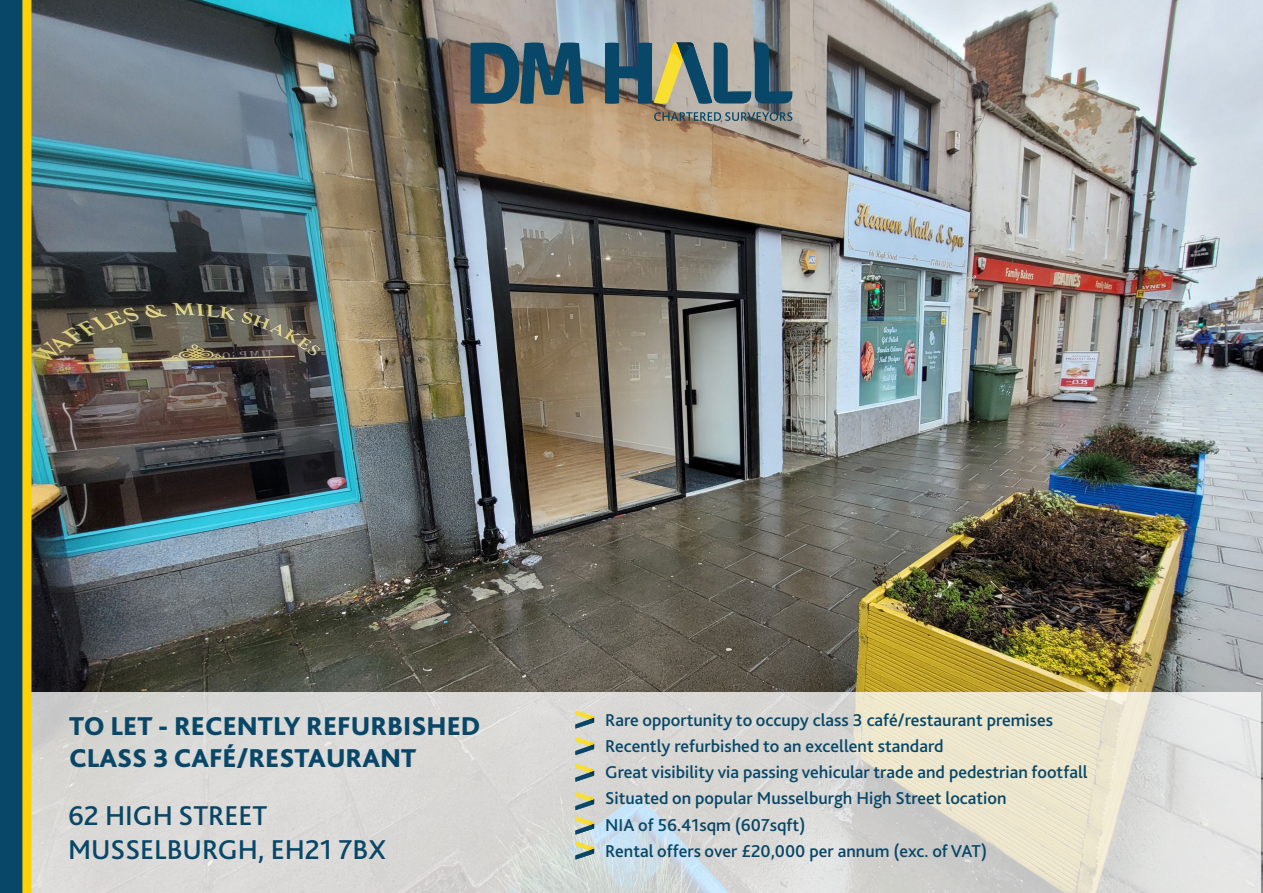
<style>
.page{position:relative;width:1263px;height:893px;background:#fff}
.page>*{position:absolute;margin:0;border:0;box-sizing:border-box;transform-origin:0 0}
._3_Address{font:500 28.5px "Bliss 2";color:#084767}
._2_Desc{font:800 27px/32.4px "Bliss 2";color:#084767}
._4_list_text{font:500 18px "Bliss 2";color:#084767}
</style>
<div class="page">
<div style="left:0;top:0;width:41px;height:893px;background:#084767"></div>
<img style="left:31px;top:0;width:1232px;height:893px">
<svg style="left:31px;top:692px;width:1229px;height:201px;background:#dbdad5"></svg>
<svg style="left:470px;top:43px;width:114px;height:61px;background:#3f5f6b"></svg>
<svg style="left:654px;top:112px;width:138px;height:9px"></svg>
<svg style="left:605px;top:43px;width:187px;height:61px;background:#627978"></svg>
<svg style="left:575px;top:710px;width:19px;height:18px"></svg>
<svg style="left:575px;top:737px;width:19px;height:18px"></svg>
<svg style="left:575px;top:764px;width:19px;height:18px"></svg>
<svg style="left:575px;top:792px;width:19px;height:18px"></svg>
<svg style="left:575px;top:816px;width:19px;height:18px"></svg>
<svg style="left:575px;top:841px;width:19px;height:18px"></svg>
<div style="left:22px;top:0;width:9px;height:893px;background:#fed006"></div>
<p class="_2_Desc" style="left:69px;top:709px;width:413px">TO LET - RECENTLY REFURBISHED<br>CLASS 3 CAFÉ/RESTAURANT</p>
<p class="_3_Address" style="left:68px;top:798px;width:201px">62 HIGH STREET</p>
<p class="_3_Address" style="left:68px;top:832px;width:319px">MUSSELBURGH, EH21 7BX</p>
<p class="_4_list_text" style="left:605px;top:708px;width:449px">Rare opportunity to occupy class 3 café/restaurant premises</p>
<p class="_4_list_text" style="left:605px;top:735px;width:340px">Recently refurbished to an excellent standard</p>
<p class="_4_list_text" style="left:605px;top:761px;width:484px">Great visibility via passing vehicular trade and pedestrian footfall</p>
<p class="_4_list_text" style="left:605px;top:787px;width:403px">Situated on popular Musselburgh High Street location</p>
<p class="_4_list_text" style="left:605px;top:813px;width:202px">NIA of 56.41sqm (607sqft)</p>
<p class="_4_list_text" style="left:605px;top:840px;width:383px">Rental offers over £20,000 per annum (exc. of VAT)</p>
</div>
